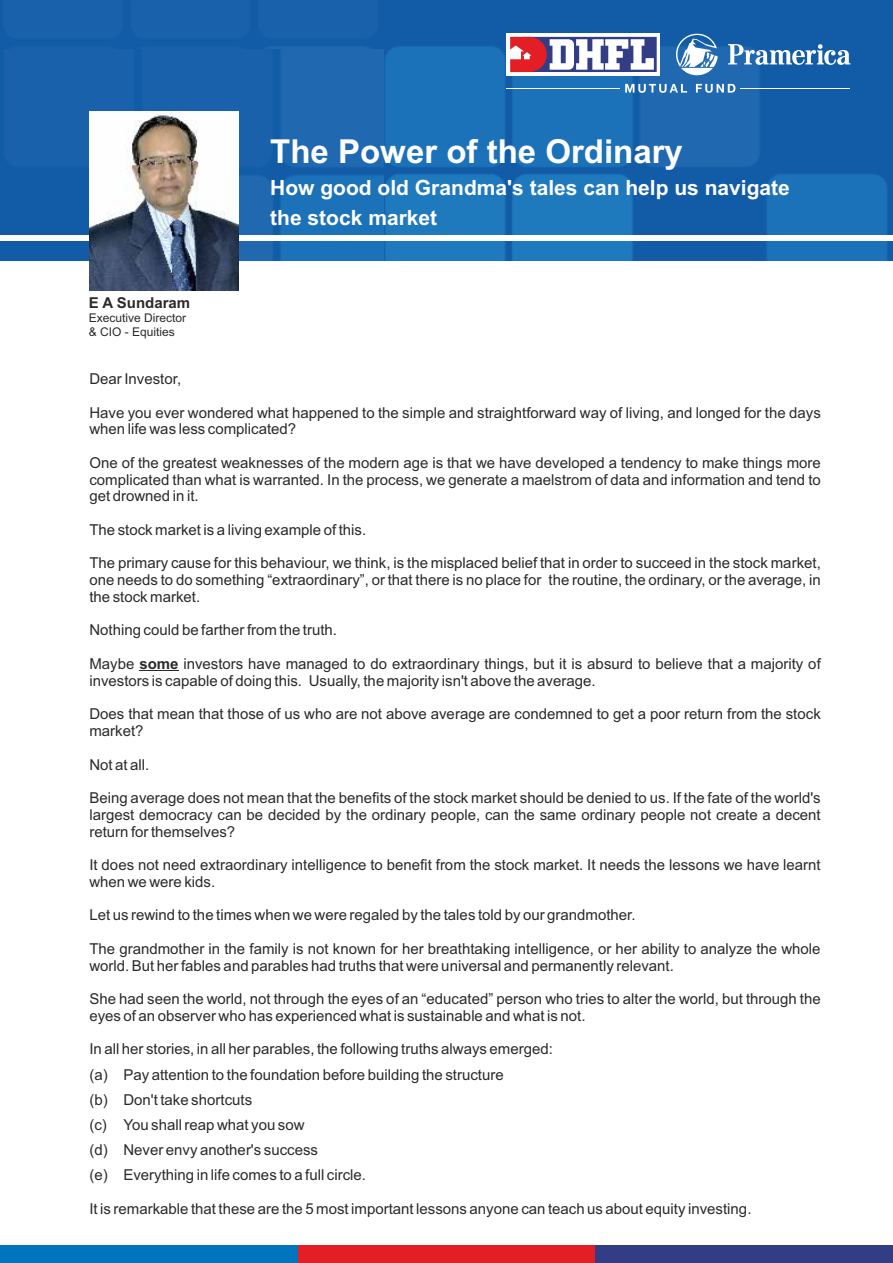
<style>
.page{position:relative;width:893px;height:1263px;background:#fff}
.page>*{position:absolute;margin:0;border:0;box-sizing:border-box;transform-origin:0 0}
.t1{font:33px "Arial";color:#fefefe}
.t2{font:21px/29.5px "Arial";color:#fefefe}
.t3{font:15px/16.8px "Arial";color:#2b2a29}
.t4{font:12px/13.4px "Arial";color:#2b2a29}
</style>
<div class="page">
<img style="left:0;top:0;width:893px;height:261px">
<div style="left:0;top:236px;width:893px;height:5px;background:#fff"></div>
<img style="left:0;top:49px;width:384px;height:212px">
<div style="left:0;top:236px;width:384px;height:5px;background:#fff"></div>
<div style="left:0;top:1246px;width:893px;height:17px;background:#e31e24"></div>
<div style="left:0;top:1246px;width:298px;height:17px;background:#0074bc"></div>
<div style="left:595px;top:1246px;width:298px;height:17px;background:#323d85"></div>
<hr style="left:507px;top:88px;width:113px;height:1px;background:#fefefe">
<hr style="left:741px;top:88px;width:109px;height:1px;background:#fefefe">
<svg style="left:625px;top:84px;width:62px;height:9px"></svg>
<svg style="left:696px;top:84px;width:39px;height:9px"></svg>
<div style="left:507px;top:33px;width:153px;height:43px;background:#fefefe"></div>
<svg style="left:728px;top:44px;width:122px;height:21px"></svg>
<svg style="left:676px;top:34px;width:42px;height:41px"></svg>
<svg style="left:510px;top:37px;width:147px;height:35px"></svg>
<hr style="left:139px;top:670px;width:40px;height:1px;background:#2b2a29">
<img style="left:90px;top:112px;width:149px;height:178px">
<p class="t3" style="left:89px;top:296px;width:103px">E A Sundaram</p>
<p class="t4" style="left:89px;top:313px;width:99px">Executive Director &amp; CIO - Equities</p>
<h1 class="t1" style="left:270px;top:139px;width:414px">The Power of the Ordinary</h1>
<h2 class="t2" style="left:270px;top:175px;width:521px">How good old Grandma's tales can help us navigate the stock market</h2>
<p class="t3" style="left:89px;top:372px;width:93px">Dear Investor,</p>
<p class="t3" style="left:89px;top:405px;width:733px">Have you ever wondered what happened to the simple and straightforward way of living, and longed for the days when life was less complicated?</p>
<p class="t3" style="left:89px;top:455px;width:733px;text-align:justify">One of the greatest weaknesses of the modern age is that we have developed a tendency to make things more complicated than what is warranted. In the process, we generate a maelstrom of data and information and tend to get drowned in it.</p>
<p class="t3" style="left:89px;top:523px;width:278px">The stock market is a living example of this.</p>
<p class="t3" style="left:89px;top:556px;width:733px;text-align:justify">The primary cause for this behaviour, we think, is the misplaced belief that in order to succeed in the stock market, one needs to do something “extraordinary”, or that there is no place for the routine, the ordinary, or the average, in the stock market.</p>
<p class="t3" style="left:89px;top:623px;width:249px">Nothing could be farther from the truth.</p>
<p class="t3" style="left:89px;top:657px;width:733px">Maybe some investors have managed to do extraordinary things, but it is absurd to believe that a majority of investors is capable of doing this. Usually, the majority isn't above the average.</p>
<p class="t3" style="left:89px;top:707px;width:733px">Does that mean that those of us who are not above average are condemned to get a poor return from the stock market?</p>
<p class="t3" style="left:89px;top:757px;width:62px">Not at all.</p>
<p class="t3" style="left:89px;top:791px;width:733px;text-align:justify">Being average does not mean that the benefits of the stock market should be denied to us. If the fate of the world's largest democracy can be decided by the ordinary people, can the same ordinary people not create a decent return for themselves?</p>
<p class="t3" style="left:89px;top:858px;width:733px">It does not need extraordinary intelligence to benefit from the stock market. It needs the lessons we have learnt when we were kids.</p>
<p class="t3" style="left:89px;top:908px;width:548px">Let us rewind to the times when we were regaled by the tales told by our grandmother.</p>
<p class="t3" style="left:89px;top:941px;width:733px">The grandmother in the family is not known for her breathtaking intelligence, or her ability to analyze the whole world. But her fables and parables had truths that were universal and permanently relevant.</p>
<p class="t3" style="left:89px;top:992px;width:733px">She had seen the world, not through the eyes of an “educated” person who tries to alter the world, but through the eyes of an observer who has experienced what is sustainable and what is not.</p>
<p class="t3" style="left:89px;top:1038px;width:465px;line-height:25.2px">In all her stories, in all her parables, the following truths always emerged: (a) Pay attention to the foundation before building the structure<br>(b) Don't take shortcuts<br>(c) You shall reap what you sow<br>(d) Never envy another's success<br>(e) Everything in life comes to a full circle.</p>
<p class="t3" style="left:89px;top:1201px;width:664px">It is remarkable that these are the 5 most important lessons anyone can teach us about equity investing.</p>
</div>
